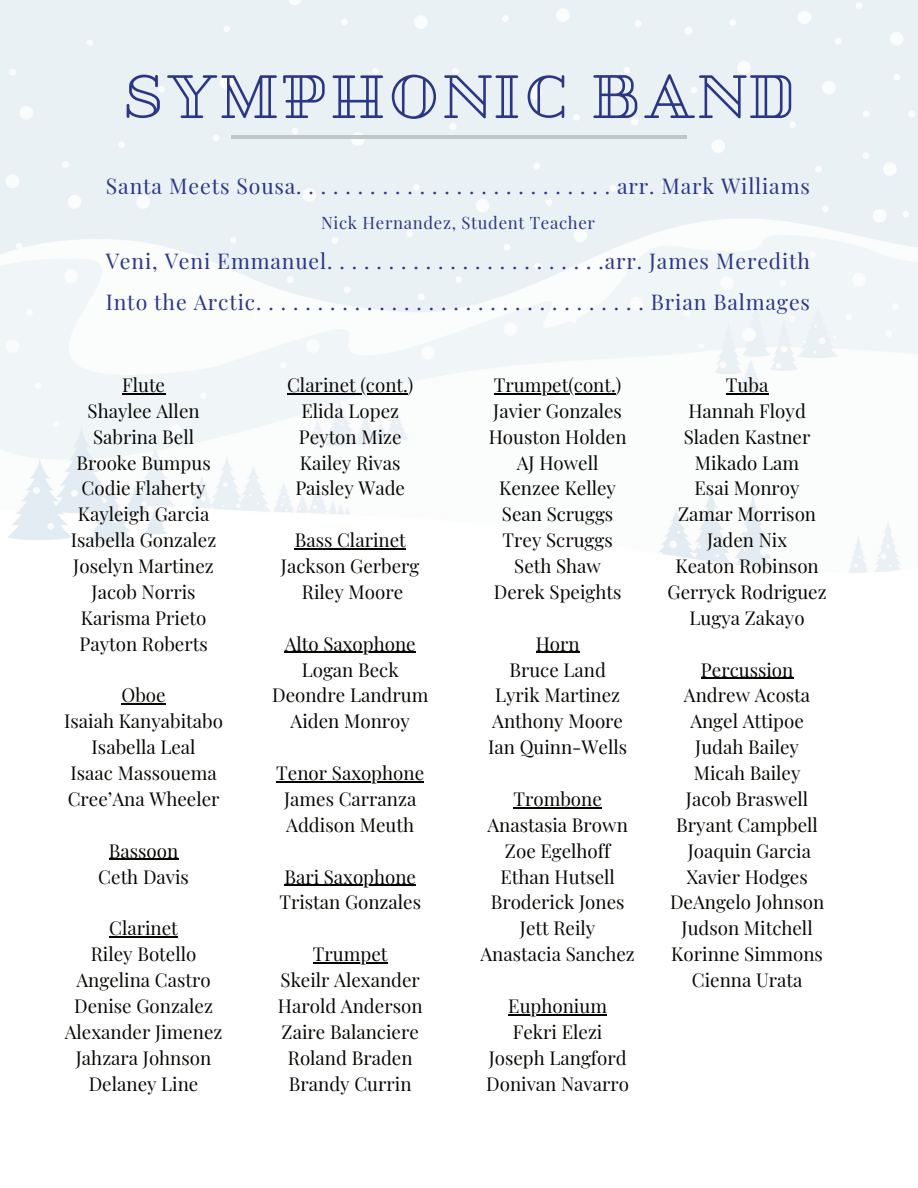
<style>
.page{position:relative;width:918px;height:1188px;background:#fff}
.page>*{position:absolute;margin:0;border:0;box-sizing:border-box;transform-origin:0 0}
.t1{font:59.25px "Pirou";letter-spacing:.05em;color:#2b3687}
.t2{font:21.3px/41.7px "Playfair Display";letter-spacing:.04em;color:#2b3687}
.t3{font:18.75px/25.8px "Playfair Display";color:#080704;text-align:center}
.t4{font:16.8px "Playfair Display";letter-spacing:.04em;color:#2b3687}
</style>
<div class="page">
<img style="left:0;top:0;width:918px;height:705px">
<hr style="left:231px;top:135px;width:456px;height:3px;background:#bdc8c7">
<hr style="left:122px;top:393px;width:43px;height:1px;background:#000">
<hr style="left:122px;top:704px;width:44px;height:1px;background:#080704">
<hr style="left:109px;top:859px;width:69px;height:1px;background:#080704">
<hr style="left:109px;top:936px;width:69px;height:2px;background:#080704">
<hr style="left:287px;top:393px;width:121px;height:1px;background:#000">
<hr style="left:295px;top:548px;width:111px;height:1px;background:#080704">
<hr style="left:285px;top:652px;width:131px;height:1px;background:#000">
<hr style="left:276px;top:781px;width:148px;height:1px;background:#000">
<hr style="left:284px;top:885px;width:132px;height:1px;background:#000">
<hr style="left:313px;top:962px;width:75px;height:1px;background:#000">
<hr style="left:726px;top:393px;width:42px;height:1px;background:#000">
<hr style="left:701px;top:678px;width:92px;height:1px;background:#080704">
<hr style="left:494px;top:393px;width:122px;height:1px;background:#000">
<hr style="left:536px;top:652px;width:44px;height:1px;background:#080704">
<hr style="left:513px;top:807px;width:89px;height:1px;background:#080704">
<hr style="left:508px;top:1014px;width:99px;height:1px;background:#000">
<h1 class="t1" style="left:122px;top:62px;width:675px">SYMPHONIC BAND</h1>
<p class="t2" style="left:106px;top:164px;width:705px">Santa Meets Sousa. . . . . . . . . . . . . . . . . . . . . . . . . . arr. Mark Williams</p>
<p class="t4" style="left:321px;top:210px;width:275px">Nick Hernandez, Student Teacher</p>
<p class="t2" style="left:106px;top:238px;width:706px">Veni, Veni Emmanuel. . . . . . . . . . . . . . . . . . . . . . .arr. James Meredith<br>Into the Arctic. . . . . . . . . . . . . . . . . . . . . . . . . . . . . . . . Brian Balmages</p>
<p class="t3" style="left:71px;top:370px;width:147px">Flute<br>Shaylee Allen<br>Sabrina Bell<br>Brooke Bumpus<br>Codie Flaherty<br>Kayleigh Garcia<br>Isabella Gonzalez<br>Joselyn Martinez<br>Jacob Norris<br>Karisma Prieto<br>Payton Roberts</p>
<p class="t3" style="left:64px;top:681px;width:160px">Oboe<br>Isaiah Kanyabitabo<br>Isabella Leal<br>Isaac Massouema<br>Cree’Ana Wheeler</p>
<p class="t3" style="left:98px;top:836px;width:92px">Bassoon<br>Ceth Davis</p>
<p class="t3" style="left:65px;top:914px;width:159px">Clarinet<br>Riley Botello<br>Angelina Castro<br>Denise Gonzalez<br>Alexander Jimenez<br>Jahzara Johnson<br>Delaney Line</p>
<p class="t3" style="left:287px;top:370px;width:128px">Clarinet (cont.)<br>Elida Lopez<br>Peyton Mize<br>Kailey Rivas<br>Paisley Wade</p>
<p class="t3" style="left:281px;top:526px;width:140px">Bass Clarinet<br>Jackson Gerberg<br>Riley Moore</p>
<p class="t3" style="left:272px;top:629px;width:158px">Alto Saxophone<br>Logan Beck<br>Deondre Landrum<br>Aiden Monroy</p>
<p class="t3" style="left:276px;top:759px;width:149px">Tenor Saxophone<br>James Carranza<br>Addison Meuth</p>
<p class="t3" style="left:279px;top:862px;width:143px;text-align:left">Bari Saxophone<br>Tristan Gonzales</p>
<p class="t3" style="left:278px;top:940px;width:146px">Trumpet<br>Skeilr Alexander<br>Harold Anderson<br>Zaire Balanciere<br>Roland Braden<br>Brandy Currin</p>
<p class="t3" style="left:489px;top:370px;width:139px">Trumpet(cont.)<br>Javier Gonzales<br>Houston Holden<br>AJ Howell<br>Kenzee Kelley<br>Sean Scruggs<br>Trey Scruggs<br>Seth Shaw<br>Derek Speights</p>
<p class="t3" style="left:488px;top:629px;width:141px">Horn<br>Bruce Land<br>Lyrik Martinez<br>Anthony Moore<br>Ian Quinn-Wells</p>
<p class="t3" style="left:480px;top:784px;width:156px">Trombone<br>Anastasia Brown<br>Zoe Egelhoff<br>Ethan Hutsell<br>Broderick Jones<br>Jett Reily<br>Anastacia Sanchez</p>
<p class="t3" style="left:486px;top:991px;width:144px">Euphonium<br>Fekri Elezi<br>Joseph Langford<br>Donivan Navarro</p>
<p class="t3" style="left:668px;top:370px;width:161px">Tuba<br>Hannah Floyd<br>Sladen Kastner<br>Mikado Lam<br>Esai Monroy<br>Zamar Morrison<br>Jaden Nix<br>Keaton Robinson<br>Gerryck Rodriguez<br>Lugya Zakayo</p>
<p class="t3" style="left:670px;top:655px;width:156px">Percussion<br>Andrew Acosta<br>Angel Attipoe<br>Judah Bailey<br>Micah Bailey<br>Jacob Braswell<br>Bryant Campbell<br>Joaquin Garcia<br>Xavier Hodges<br>DeAngelo Johnson<br>Judson Mitchell<br>Korinne Simmons<br>Cienna Urata</p>
</div>
